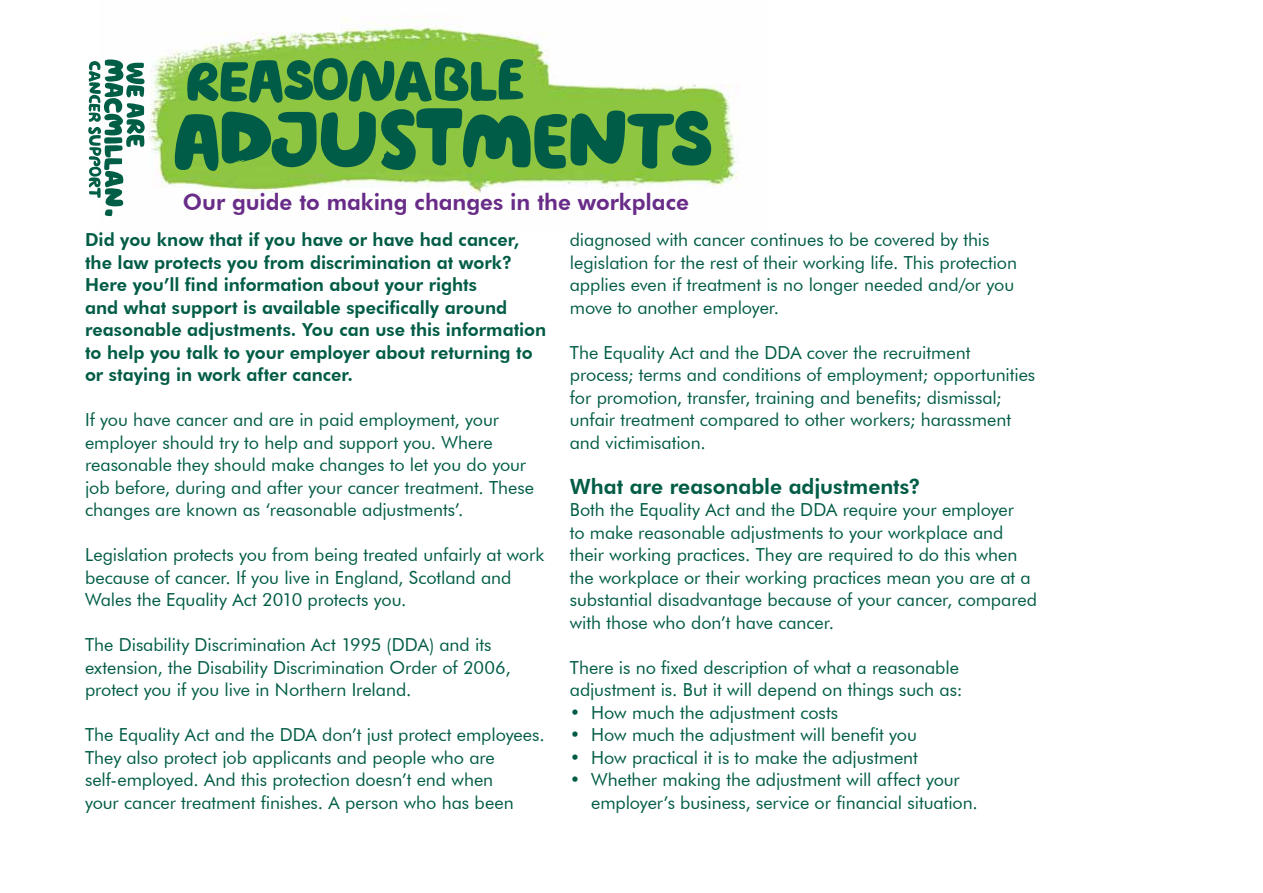
<style>
.page{position:relative;width:1263px;height:893px;background:#fff}
.page>*{position:absolute;margin:0;border:0;box-sizing:border-box;transform-origin:0 0}
.t1{font:78.3px "Macmillan Headline";color:#005c46}
.t2{font:57px "Macmillan Headline";color:#005c46}
.t3{font:800 22.5px "Futura BT";color:#682c88}
.t4{font:800 21px "Futura BT";color:#005c46}
.t5{font:18px/22.5px "Futura BT";letter-spacing:-.005em;color:#005c46}
.t6{font:800 18px/22.5px "Futura BT";color:#005c46}
</style>
<div class="page">
<img style="left:109px;top:18px;width:630px;height:199px">
<svg style="left:88px;top:59px;width:57px;height:157px"></svg>
<h2 class="t2" style="left:186px;top:46px;width:339px">REASONABLE</h2>
<h1 class="t1" style="left:174px;top:92px;width:539px">ADJUSTMENTS</h1>
<p class="t3" style="left:183px;top:188px;width:507px">Our guide to making changes in the workplace</p>
<p class="t6" style="left:85px;top:228px;width:463px">Did you know that if you have or have had cancer, the law protects you from discrimination at work?<br>Here you’ll find information about your rights<br>and what support is available specifically around reasonable adjustments. You can use this information to help you talk to your employer about returning to or staying in work after cancer.</p>
<p class="t5" style="left:85px;top:408px;width:451px">If you have cancer and are in paid employment, your employer should try to help and support you. Where reasonable they should make changes to let you do your job before, during and after your cancer treatment. These changes are known as ‘reasonable adjustments’.</p>
<p class="t5" style="left:85px;top:543px;width:461px">Legislation protects you from being treated unfairly at work because of cancer. If you live in England, Scotland and<br>Wales the Equality Act 2010 protects you.</p>
<p class="t5" style="left:85px;top:633px;width:427px">The Disability Discrimination Act 1995 (DDA) and its extension, the Disability Discrimination Order of 2006, protect you if you live in Northern Ireland.</p>
<p class="t5" style="left:85px;top:723px;width:461px">The Equality Act and the DDA don’t just protect employees.<br>They also protect job applicants and people who are self-employed. And this protection doesn’t end when<br>your cancer treatment finishes. A person who has been</p>
<p class="t5" style="left:570px;top:228px;width:449px">diagnosed with cancer continues to be covered by this legislation for the rest of their working life. This protection applies even if treatment is no longer needed and/or you move to another employer.</p>
<p class="t5" style="left:570px;top:341px;width:467px">The Equality Act and the DDA cover the recruitment process; terms and conditions of employment; opportunities for promotion, transfer, training and benefits; dismissal; unfair treatment compared to other workers; harassment and victimisation.</p>
<p class="t4" style="left:570px;top:473px;width:352px">What are reasonable adjustments?</p>
<p class="t5" style="left:570px;top:498px;width:469px">Both the Equality Act and the DDA require your employer<br>to make reasonable adjustments to your workplace and their working practices. They are required to do this when the workplace or their working practices mean you are at a substantial disadvantage because of your cancer, compared with those who don’t have cancer.</p>
<p class="t5" style="left:570px;top:656px;width:394px">There is no fixed description of what a reasonable adjustment is. But it will depend on things such as:</p>
<p class="t5" style="left:570px;top:701px;width:270px">• How much the adjustment costs</p>
<p class="t5" style="left:570px;top:723px;width:349px">• How much the adjustment will benefit you</p>
<p class="t5" style="left:570px;top:746px;width:350px">• How practical it is to make the adjustment</p>
<p class="t5" style="left:591px;top:768px;width:388px;text-indent:-21px">• Whether making the adjustment will affect your employer’s business, service or financial situation.</p>
</div>
